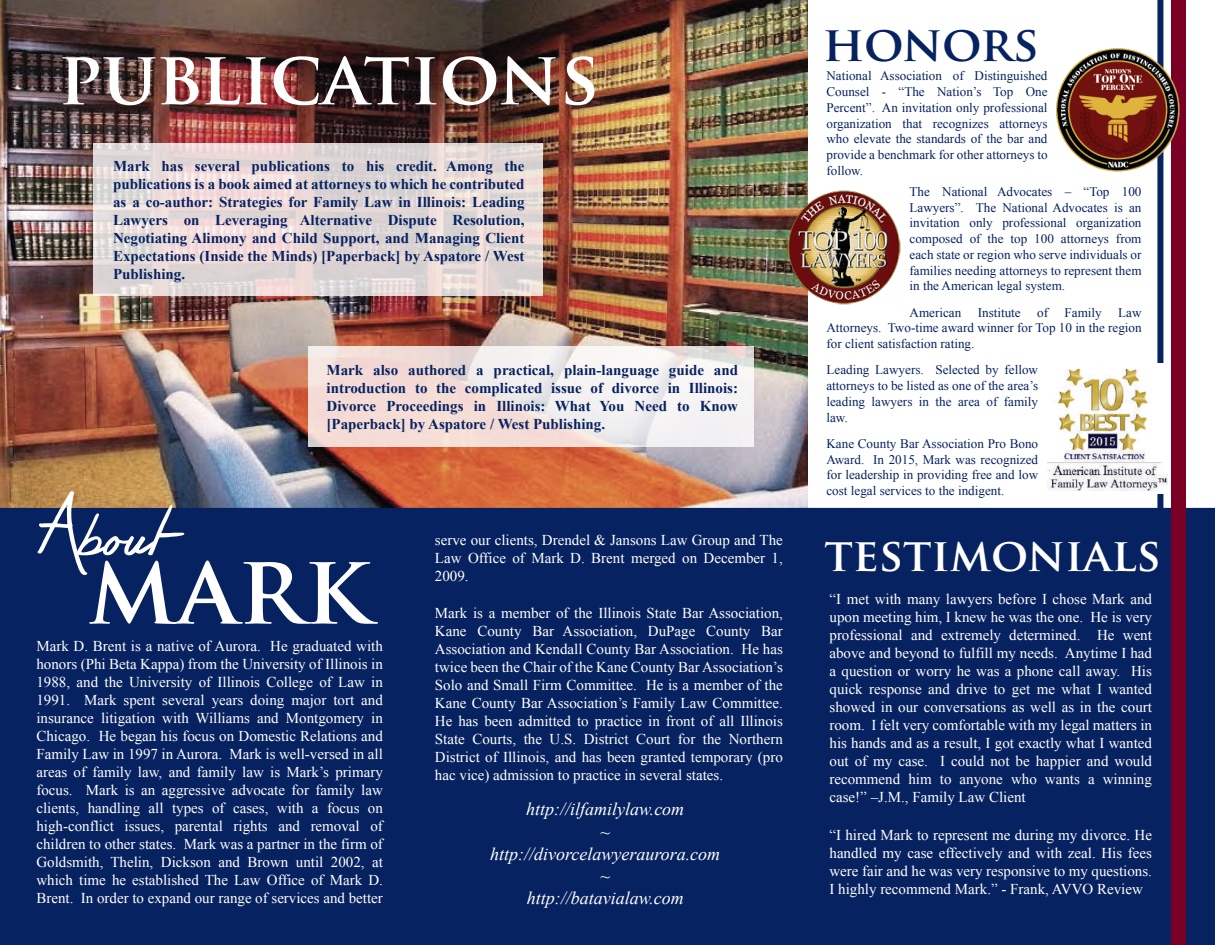
<style>
.page{position:relative;width:1215px;height:945px;background:#fff}
.page>*{position:absolute;margin:0;border:0;box-sizing:border-box;transform-origin:0 0}
.t1{font:700 96px "Trajan Pro";color:#fff}
.t2{font:700 73.5px "Trajan Pro";letter-spacing:-.01em;color:#fff}
.t3{font:60px "Silent Reaction";color:#fff}
.t4{font:700 48px "Trajan Pro";letter-spacing:-.015em;color:#072260}
.t5{font:700 45px "Trajan Pro";color:#fff}
.t6{font:italic 18px/22.2px "Times New Roman";color:#fff;text-align:center}
.t7{font:15px/18px "Times New Roman";color:#fff;text-align:justify}
.t8{font:700 15px/18px "Times New Roman";color:#072260;text-align:justify}
.t9{font:13.2px/15.8px "Times New Roman";color:#072260;text-align:justify}
</style>
<div class="page">
<img style="left:0;top:0;width:808px;height:508px">
<div style="left:0;top:508px;width:1215px;height:437px;background:#072260"></div>
<div style="left:1157px;top:0;width:6px;height:945px;background:#072260"></div>
<img style="left:1047px;top:364px;width:121px;height:129px">
<div style="left:1172px;top:0;width:14px;height:945px;background:#790024"></div>
<svg style="left:94px;top:143px;width:449px;height:153px;background:#e4d8d7"></svg>
<svg style="left:309px;top:346px;width:445px;height:101px"></svg>
<img style="left:787px;top:191px;width:114px;height:113px">
<img style="left:1057px;top:49px;width:122px;height:122px">
<h2 class="t2" style="left:58px;top:32px;width:543px">PUBLICATIONS</h2>
<p class="t8" style="left:113px;top:156px;width:413px">Mark has several publications to his credit. Among the publications is a book aimed at attorneys to which he contributed as a co-author: Strategies for Family Law in Illinois: Leading Lawyers on Leveraging Alternative Dispute Resolution, Negotiating Alimony and Child Support, and Managing Client Expectations (Inside the Minds) [Paperback] by Aspatore / West Publishing.</p>
<p class="t8" style="left:327px;top:360px;width:413px">Mark also authored a practical, plain-language guide and introduction to the complicated issue of divorce in Illinois:<br>Divorce Proceedings in Illinois: What You Need to Know [Paperback] by Aspatore / West Publishing.</p>
<h3 class="t3" style="left:38px;top:491px;width:130px">About</h3>
<h1 class="t1" style="left:88px;top:529px;width:283px">MARK</h1>
<p class="t7" style="left:36px;top:654px;width:348px">honors (Phi Beta Kappa) from the University of Illinois in 1988, and the University of Illinois College of Law in 1991. Mark spent several years doing major tort and insurance litigation with Williams and Montgomery in Chicago. He began his focus on Domestic Relations and Family Law in 1997 in Aurora. Mark is well-versed in all areas of family law, and family law is Mark’s primary focus. Mark is an aggressive advocate for family law clients, handling all types of cases, with a focus on high-conflict issues, parental rights and removal of children to other states. Mark was a partner in the firm of Goldsmith, Thelin, Dickson and Brown until 2002, at which time he established The Law Office of Mark D.<br>Brent. In order to expand our range of services and better</p>
<p class="t7" style="left:36px;top:636px;width:348px">Mark D. Brent is a native of Aurora. He graduated with</p>
<p class="t7" style="left:435px;top:530px;width:349px">serve our clients, Drendel &amp; Jansons Law Group and The Law Office of Mark D. Brent merged on December 1, 2009.</p>
<p class="t7" style="left:435px;top:604px;width:350px">Mark is a member of the Illinois State Bar Association, Kane County Bar Association, DuPage County Bar Association and Kendall County Bar Association. He has twice been the Chair of the Kane County Bar Association’s Solo and Small Firm Committee. He is a member of the Kane County Bar Association’s Family Law Committee.<br>He has been admitted to practice in front of all Illinois State Courts, the U.S. District Court for the Northern District of Illinois, and has been granted temporary (pro hac vice) admission to practice in several states.</p>
<p class="t6" style="left:490px;top:798px;width:232px">http://ilfamilylaw.com<br>~ http://divorcelawyeraurora.com ~<br>http://batavialaw.com</p>
<h3 class="t4" style="left:823px;top:14px;width:217px">HONORS</h3>
<p class="t9" style="left:826px;top:68px;width:223px">National Association of Distinguished Counsel - “The Nation’s Top One Percent”. An invitation only professional organization that recognizes attorneys who elevate the standards of the bar and provide a benchmark for other attorneys to follow.</p>
<p class="t9" style="left:910px;top:183px;width:233px">The National Advocates – “Top 100<br>Lawyers”. The National Advocates is an invitation only professional organization composed of the top 100 attorneys from each state or region who serve individuals or families needing attorneys to represent them in the American legal system.</p>
<p class="t9" style="left:910px;top:304px;width:53px">American</p>
<p class="t9" style="left:978px;top:304px;width:45px">Institute</p>
<p class="t9" style="left:1037px;top:304px;width:12px">of</p>
<p class="t9" style="left:1065px;top:304px;width:39px">Family</p>
<p class="t9" style="left:826px;top:304px;width:317px;text-indent:292px">Law Attorneys. Two-time award winner for Top 10 in the region for client satisfaction rating.</p>
<p class="t9" style="left:826px;top:362px;width:213px">Leading Lawyers. Selected by fellow attorneys to be listed as one of the area’s leading lawyers in the area of family law.</p>
<p class="t9" style="left:826px;top:435px;width:213px">Kane County Bar Association Pro Bono Award. In 2015, Mark was recognized for leadership in providing free and low cost legal services to the indigent.</p>
<h3 class="t5" style="left:824px;top:526px;width:338px">TESTIMONIALS</h3>
<p class="t7" style="left:830px;top:590px;width:324px">“I met with many lawyers before I chose Mark and upon meeting him, I knew he was the one. He is very professional and extremely determined. He went above and beyond to fulfill my needs. Anytime I had a question or worry he was a phone call away. His quick response and drive to get me what I wanted showed in our conversations as well as in the court room. I felt very comfortable with my legal matters in his hands and as a result, I got exactly what I wanted out of my case. I could not be happier and would recommend him to anyone who wants a winning case!” –J.M., Family Law Client</p>
<p class="t7" style="left:830px;top:825px;width:324px">“I hired Mark to represent me during my divorce. He handled my case effectively and with zeal. His fees were fair and he was very responsive to my questions.<br>I highly recommend Mark.” - Frank, AVVO Review</p>
</div>
